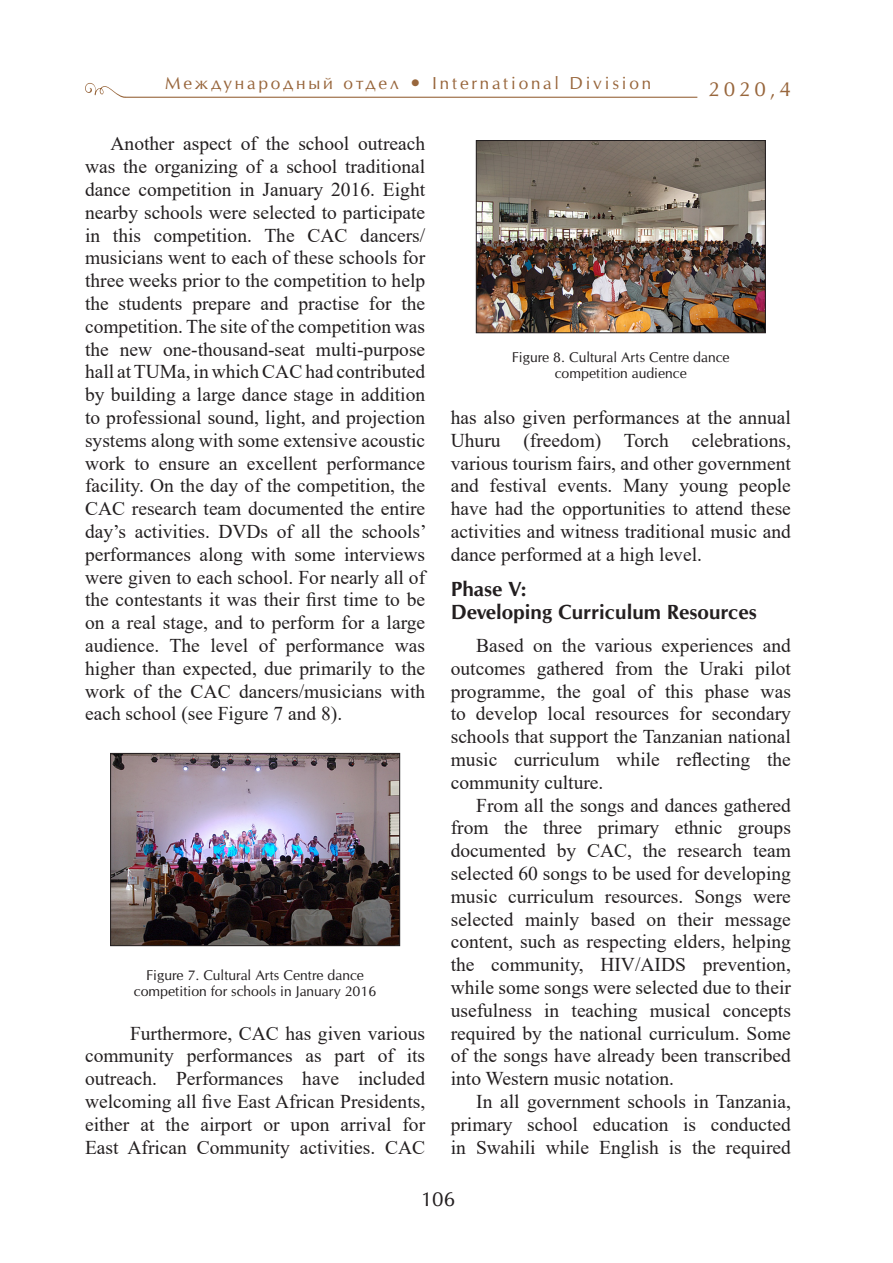
<style>
.page{position:relative;width:893px;height:1263px;background:#fff}
.page>*{position:absolute;margin:0;border:0;box-sizing:border-box;transform-origin:0 0}
.Текст{font:19.5px/22.8px "Times New Roman";color:#231f20;text-align:justify}
.Глава2{font:700 19.5px/22.8px "Opium New C";color:#231f20}
.t1{font:19.5px "Opium New C";color:#98663c}
.t2{font:19.5px "Opium New C";color:#231f20}
.t3{font:16.5px "Opium New C";letter-spacing:.17em;color:#98663c}
.Фото{font:13.5px "Opium New C";color:#231f20}
</style>
<div class="page">
<hr style="left:125px;top:97px;width:572px;height:1px;background:#98663c">
<svg style="left:85px;top:83px;width:40px;height:15px"></svg>
<img style="left:112px;top:755px;width:286px;height:189px">
<div style="left:110px;top:753px;width:290px;height:193px;border:1px solid #231f20"></div>
<img style="left:478px;top:142px;width:286px;height:189px">
<div style="left:476px;top:140px;width:290px;height:193px;border:1px solid #231f20"></div>
<p class="t3" style="left:165px;top:72px;width:488px">Международный отдел • International Division</p>
<p class="t1" style="left:708px;top:77px;width:84px">2020,4</p>
<p class="Текст" style="left:85px;top:132px;width:343px;text-indent:26px">Another aspect of the school outreach was the organizing of a school traditional dance competition in January 2016. Eight nearby schools were selected to participate in this competition. The CAC dancers/ musicians went to each of these schools for three weeks prior to the competition to help the students prepare and practise for the competition. The site of the competition was the new one-thousand-seat multi-purpose hall at TUMa, in which CAC had contributed by building a large dance stage in addition to professional sound, light, and projection systems along with some extensive acoustic work to ensure an excellent performance facility. On the day of the competition, the CAC research team documented the entire day’s activities. DVDs of all the schools’ performances along with some interviews were given to each school. For nearly all of the contestants it was their first time to be on a real stage, and to perform for a large audience. The level of performance was higher than expected, due primarily to the work of the CAC dancers/musicians with each school (see Figure 7 and 8).</p>
<p class="Фото" style="left:146px;top:966px;width:219px">Figure 7. Cultural Arts Centre dance</p>
<p class="Фото" style="left:134px;top:982px;width:244px">competition for schools in January 2016</p>
<p class="Текст" style="left:85px;top:1021px;width:342px;text-indent:45px">Furthermore, CAC has given various community performances as part of its outreach. Performances have included welcoming all five East African Presidents, either at the airport or upon arrival for East African Community activities. CAC</p>
<p class="Фото" style="left:512px;top:348px;width:219px">Figure 8. Cultural Arts Centre dance</p>
<p class="Фото" style="left:555px;top:365px;width:134px">competition audience</p>
<p class="Текст" style="left:451px;top:405px;width:342px">has also given performances at the annual Uhuru (freedom) Torch celebrations, various tourism fairs, and other government and festival events. Many young people have had the opportunities to attend these activities and witness traditional music and dance performed at a high level.</p>
<p class="Глава2" style="left:451px;top:578px;width:307px">Phase V:<br>Developing Curriculum Resources</p>
<p class="Текст" style="left:451px;top:633px;width:342px;text-indent:26px">Based on the various experiences and outcomes gathered from the Uraki pilot programme, the goal of this phase was to develop local resources for secondary schools that support the Tanzanian national music curriculum while reflecting the community culture.</p>
<p class="Текст" style="left:451px;top:793px;width:342px;text-indent:26px">From all the songs and dances gathered from the three primary ethnic groups documented by CAC, the research team selected 60 songs to be used for developing music curriculum resources. Songs were selected mainly based on their message content, such as respecting elders, helping the community, HIV/AIDS prevention, while some songs were selected due to their usefulness in teaching musical concepts required by the national curriculum. Some of the songs have already been transcribed into Western music notation.</p>
<p class="Текст" style="left:451px;top:1089px;width:342px;text-indent:26px">In all government schools in Tanzania, primary school education is conducted in Swahili while English is the required</p>
<p class="t2" style="left:421px;top:1187px;width:36px">106</p>
</div>
